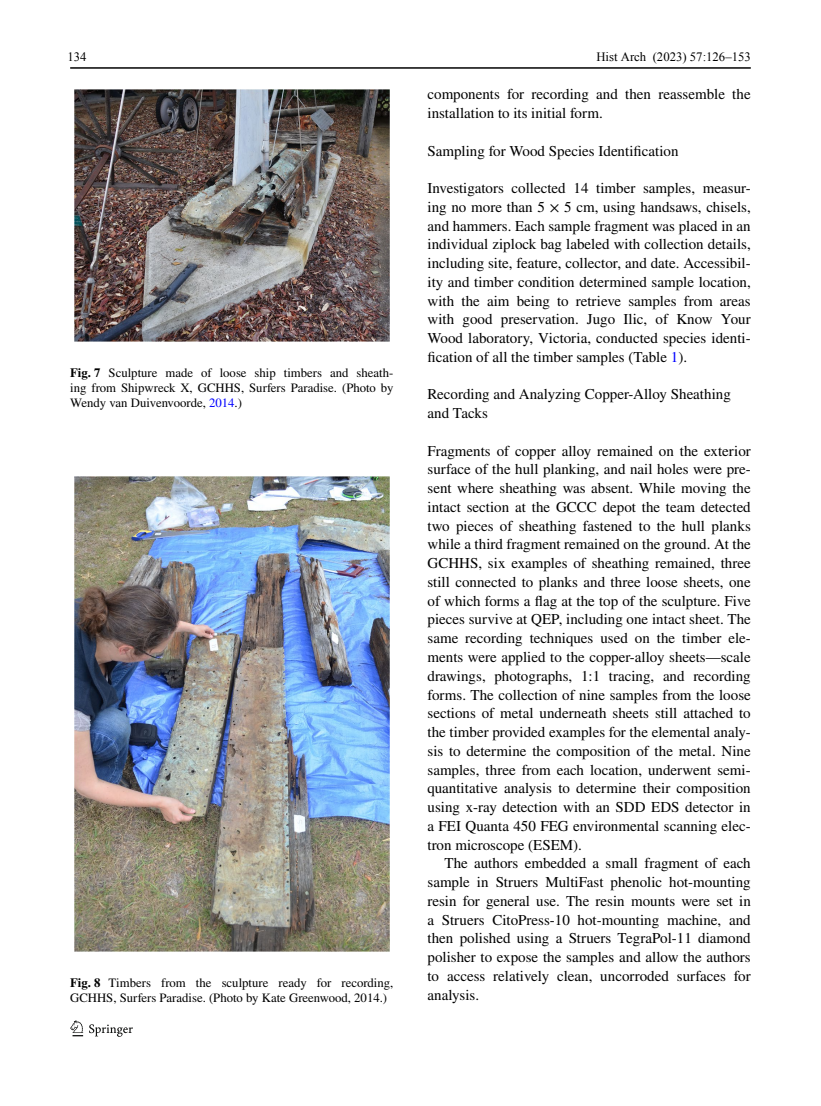
<style>
.page{position:relative;width:821px;height:1106px;background:#fff}
.page>*{position:absolute;margin:0;border:0;box-sizing:border-box;transform-origin:0 0}
.t1{font:15px/18.8px "STIX";color:#000;text-align:justify}
.t2{font:12.75px/15px "STIX";color:#000;text-align:justify}
.t3{font:12.75px "Times New Roman";color:#000}
.s1{font-weight:700}
.s2{color:#00f}
</style>
<div class="page">
<svg style="left:70px;top:1020px;width:13px;height:16px"></svg>
<svg style="left:89px;top:1024px;width:44px;height:12px"></svg>
<hr style="left:70px;top:67px;width:680px;height:2px;background:#000">
<div style="left:70px;top:89px;width:323px;height:252px;background:linear-gradient(to bottom,#fff,#fff)"></div>
<img style="left:74px;top:89px;width:315px;height:252px">
<div style="left:70px;top:477px;width:323px;height:474px;background:linear-gradient(to bottom,#fff,#fff)"></div>
<img style="left:74px;top:477px;width:315px;height:474px">
<p class="t3" style="left:67px;top:52px;width:21px">134</p>
<p class="t3" style="left:596px;top:52px;width:156px">Hist Arch (2023) 57:126–153</p>
<p class="t2" style="left:70px;top:366px;width:325px"><span class="s1">Fig. 7</span> Sculpture made of loose ship timbers and sheath&shy;ing from Shipwreck X, GCHHS, Surfers Paradise. (Photo by Wendy van Duivenvoorde, <span class="s2">2014</span>.)</p>
<p class="t2" style="left:70px;top:975px;width:325px"><span class="s1">Fig. 8</span> Timbers from the sculpture ready for recording,<br>GCHHS, Surfers Paradise. (Photo by Kate Greenwood, 2014.)</p>
<p class="t1" style="left:427px;top:86px;width:325px">components for recording and then reassemble the installation to its initial form.</p>
<p class="t1" style="left:427px;top:142px;width:252px">Sampling for Wood Species Identification</p>
<p class="t1" style="left:427px;top:180px;width:325px">Investigators collected 14 timber samples, measur&shy;ing no more than 5 × 5 cm, using handsaws, chisels, and hammers. Each sample fragment was placed in an individual ziplock bag labeled with collection details, including site, feature, collector, and date. Accessibil&shy;ity and timber condition determined sample location, with the aim being to retrieve samples from areas with good preservation. Jugo Ilic, of Know Your Wood laboratory, Victoria, conducted species identi&shy;fication of all the timber samples (Table <span class="s2">1</span>).</p>
<p class="t1" style="left:427px;top:386px;width:305px">Recording and Analyzing Copper‑Alloy Sheathing and Tacks</p>
<p class="t1" style="left:427px;top:442px;width:325px">Fragments of copper alloy remained on the exterior surface of the hull planking, and nail holes were pre&shy;sent where sheathing was absent. While moving the intact section at the GCCC depot the team detected two pieces of sheathing fastened to the hull planks while a third fragment remained on the ground. At the GCHHS, six examples of sheathing remained, three still connected to planks and three loose sheets, one of which forms a flag at the top of the sculpture. Five pieces survive at QEP, including one intact sheet. The same recording techniques used on the timber ele&shy;ments were applied to the copper-alloy sheets—scale drawings, photographs, 1:1 tracing, and recording forms. The collection of nine samples from the loose sections of metal underneath sheets still attached to the timber provided examples for the elemental analy&shy;sis to determine the composition of the metal. Nine samples, three from each location, underwent semi&shy;quantitative analysis to determine their composition using x-ray detection with an SDD EDS detector in a FEI Quanta 450 FEG environmental scanning elec&shy;tron microscope (ESEM).</p>
<p class="t1" style="left:427px;top:855px;width:325px;text-indent:17px">The authors embedded a small fragment of each sample in Struers MultiFast phenolic hot-mounting resin for general use. The resin mounts were set in a Struers CitoPress-10 hot-mounting machine, and then polished using a Struers TegraPol-11 diamond polisher to expose the samples and allow the authors to access relatively clean, uncorroded surfaces for analysis.</p>
</div>
